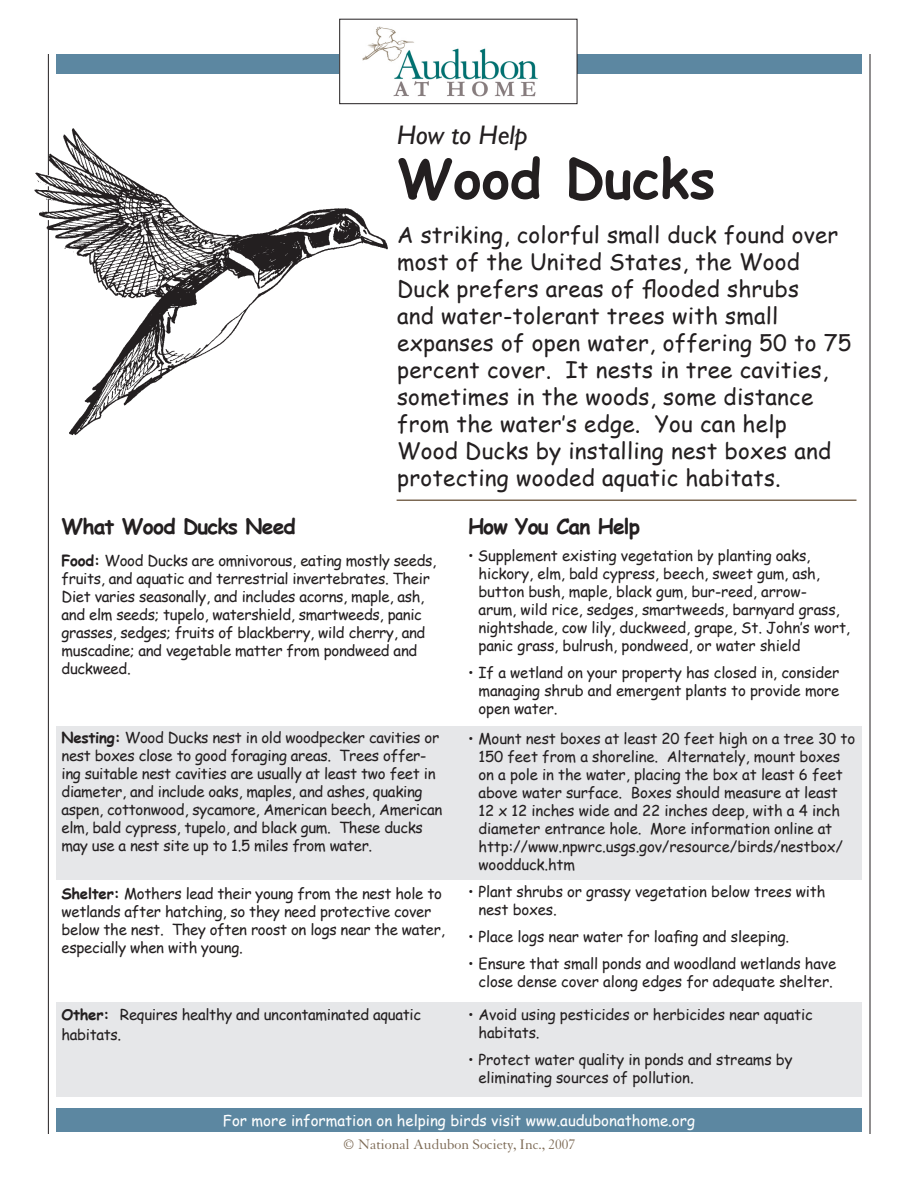
<style>
.page{position:relative;width:918px;height:1188px;background:#fff}
.page>*{position:absolute;margin:0;border:0;box-sizing:border-box;transform-origin:0 0}
.t1{font:700 54px "Comic Sans MS";color:#231f20}
.t2{font:italic 27px "Gill Sans";color:#231f20}
.t3{font:22.5px/27px "Comic Sans MS";letter-spacing:.01em;color:#231f20}
.t4{font:700 21px "Comic Sans MS";letter-spacing:-.04em;color:#231f20}
.t5{font:15px/18px "Comic Sans MS";letter-spacing:-.01em;color:#231f20}
.t6{font:15px "Comic Sans MS";color:#fff}
.t7{font:15px "Granjon";color:#7c6954}
.s1{font-weight:700}
</style>
<div class="page">
<div style="left:56px;top:1002px;width:805px;height:95px;background:#e6e7e9"></div>
<div style="left:56px;top:726px;width:805px;height:154px;background:#e6e7e9"></div>
<div style="left:56px;top:54px;width:805px;height:19px;background:#5c87a1"></div>
<hr style="left:48px;top:54px;width:1px;height:1080px;background:#231f20">
<hr style="left:870px;top:54px;width:1px;height:1080px;background:#231f20">
<div style="left:56px;top:1108px;width:805px;height:24px;background:#5c87a1"></div>
<hr style="left:397px;top:500px;width:459px;height:1px;background:#7c6954">
<div style="left:340px;top:19px;width:237px;height:85px;background:#fff"></div>
<img style="left:362px;top:26px;width:176px;height:71px">
<div style="left:339px;top:19px;width:238px;height:85px;border:1px solid #231f20"></div>
<img style="left:34px;top:115px;width:354px;height:334px">
<p class="t2" style="left:397px;top:120px;width:132px">How to Help</p>
<p class="t1" style="left:397px;top:139px;width:320px">Wood Ducks</p>
<p class="t3" style="left:397px;top:221px;width:456px">A striking, colorful small duck found over most of the United States, the Wood Duck prefers areas of flooded shrubs<br>and water-tolerant trees with small expanses of open water, offering 50 to 75 percent cover. It nests in tree cavities, sometimes in the woods, some distance from the water’s edge. You can help Wood Ducks by installing nest boxes and protecting wooded aquatic habitats.</p>
<p class="t4" style="left:468px;top:511px;width:174px">How You Can Help</p>
<p class="t5" style="left:478px;top:546px;width:373px;text-indent:-10px">• Supplement existing vegetation by planting oaks, hickory, elm, bald cypress, beech, sweet gum, ash, button bush, maple, black gum, bur-reed, arrow-<br>arum, wild rice, sedges, smartweeds, barnyard grass, nightshade, cow lily, duckweed, grape, St. John’s wort, panic grass, bulrush, pondweed, or water shield</p>
<p class="t5" style="left:478px;top:663px;width:363px;text-align:justify;text-indent:-10px">• If a wetland on your property has closed in, consider managing shrub and emergent plants to provide more open water.</p>
<p class="t5" style="left:478px;top:729px;width:378px;text-indent:-10px">• Mount nest boxes at least 20 feet high on a tree 30 to 150 feet from a shoreline. Alternately, mount boxes on a pole in the water, placing the box at least 6 feet above water surface. Boxes should measure at least 12 x 12 inches wide and 22 inches deep, with a 4 inch diameter entrance hole. More information online at http://www.npwrc.usgs.gov/resource/birds/nestbox/ woodduck.htm</p>
<p class="t5" style="left:478px;top:882px;width:349px;text-indent:-10px">• Plant shrubs or grassy vegetation below trees with nest boxes.</p>
<p class="t5" style="left:468px;top:927px;width:323px">• Place logs near water for loafing and sleeping.</p>
<p class="t5" style="left:468px;top:954px;width:370px;text-align:center">• Ensure that small ponds and woodland wetlands have close dense cover along edges for adequate shelter.</p>
<p class="t5" style="left:478px;top:1005px;width:336px;text-indent:-10px">• Avoid using pesticides or herbicides near aquatic habitats.</p>
<p class="t5" style="left:478px;top:1050px;width:316px;text-indent:-10px">• Protect water quality in ponds and streams by eliminating sources of pollution.</p>
<p class="t6" style="left:223px;top:1109px;width:474px">For more information on helping birds visit www.audubonathome.org</p>
<p class="t4" style="left:62px;top:511px;width:236px">What Wood Ducks Need</p>
<p class="t5" style="left:62px;top:551px;width:376px"><span class="s1">Food:</span> Wood Ducks are omnivorous, eating mostly seeds, fruits, and aquatic and terrestrial invertebrates. Their Diet varies seasonally, and includes acorns, maple, ash, and elm seeds; tupelo, watershield, smartweeds, panic grasses, sedges; fruits of blackberry, wild cherry, and muscadine; and vegetable matter from pondweed and duckweed.</p>
<p class="t5" style="left:62px;top:728px;width:382px"><span class="s1">Nesting:</span> Wood Ducks nest in old woodpecker cavities or nest boxes close to good foraging areas. Trees offer&shy;ing suitable nest cavities are usually at least two feet in diameter, and include oaks, maples, and ashes, quaking aspen, cottonwood, sycamore, American beech, American elm, bald cypress, tupelo, and black gum. These ducks may use a nest site up to 1.5 miles from water.</p>
<p class="t5" style="left:62px;top:884px;width:385px"><span class="s1">Shelter:</span> Mothers lead their young from the nest hole to wetlands after hatching, so they need protective cover below the nest. They often roost on logs near the water, especially when with young.</p>
<p class="t5" style="left:62px;top:1005px;width:361px;line-height:19.5px"><span class="s1">Other:</span> Requires healthy and uncontaminated aquatic habitats.</p>
<p class="t7" style="left:343px;top:1137px;width:234px">© National Audubon Society, Inc., 2007</p>
</div>
